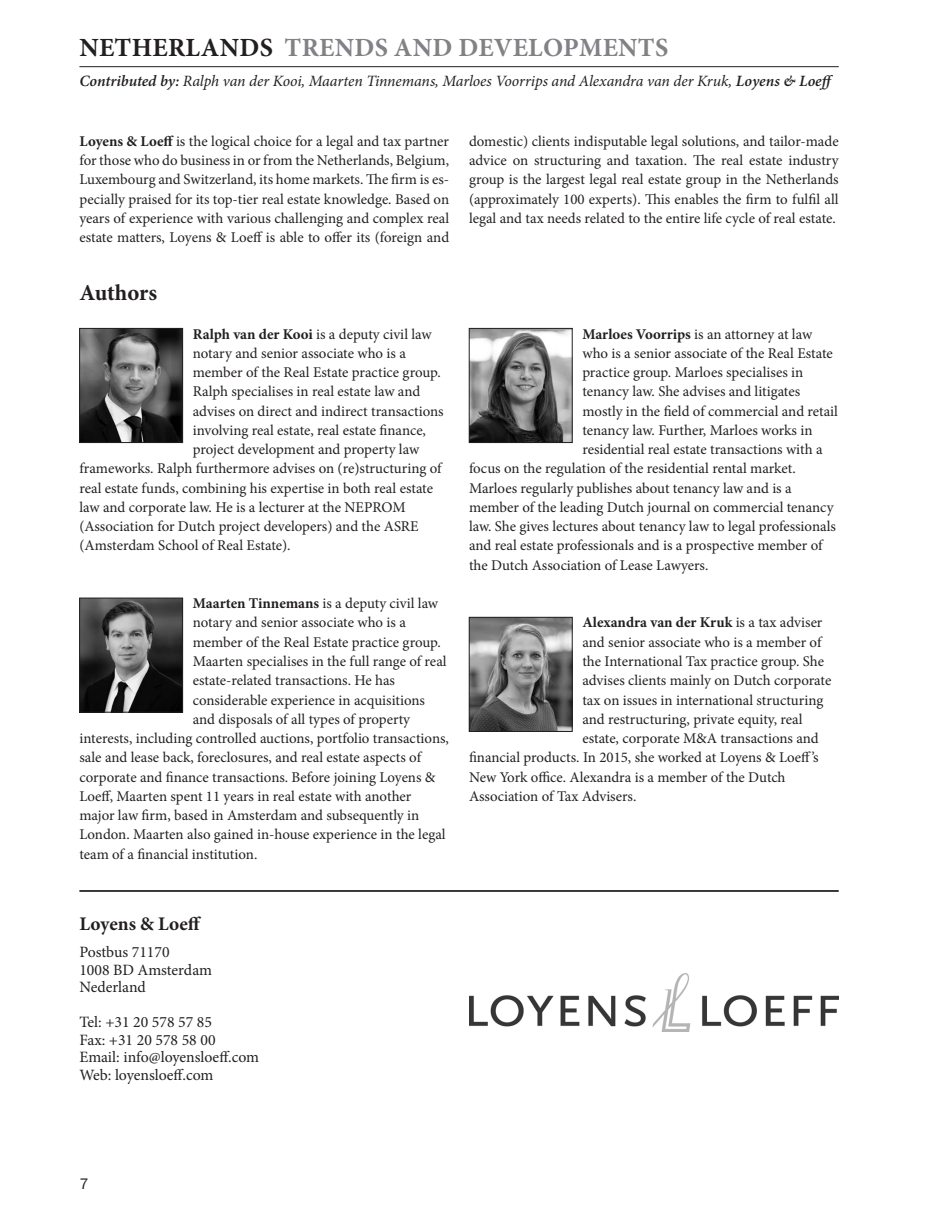
<style>
.page{position:relative;width:938px;height:1221px;background:#fff}
.page>*{position:absolute;margin:0;border:0;box-sizing:border-box;transform-origin:0 0}
.LPG_page_head_L{font:700 26.25px "Minion Pro";letter-spacing:.01em;color:#808285}
.LPG_page_head_L-2{font:700 26.25px "Minion Pro";color:#231f20}
.Authors{font:700 22.75px "Minion Pro";color:#231f20}
.Business_card_head{font:700 19.25px "Minion Pro";color:#231f20}
.Business_card_body{font:15.75px "Minion Pro";color:#231f20}
.LPG_contributedBy{font:italic 15.75px "Minion Pro";letter-spacing:-.005em;color:#231f20}
.t1{font:15.75px "Franklin Gothic URW Boo";color:#231f20}
.Author_paragraph{font:14.88px "Minion Pro";color:#231f20}
.Firm_paragraph{font:14.88px/19.2px "Minion Pro";letter-spacing:-.005em;color:#231f20;text-align:justify}
.Author_paragraph-2{font:700 14.88px "Minion Pro";color:#231f20}
.s1{font-weight:600}
.s2{font-weight:700}
.s3{font-weight:400}
</style>
<div class="page">
<hr style="left:79px;top:66px;width:759px;height:1px;background:#231f20">
<img style="left:81px;top:330px;width:100px;height:111px">
<div style="left:79px;top:328px;width:104px;height:115px;border:1px solid #231f20"></div>
<img style="left:81px;top:599px;width:100px;height:111px">
<div style="left:79px;top:597px;width:104px;height:115px;border:1px solid #231f20"></div>
<img style="left:471px;top:330px;width:99px;height:111px">
<div style="left:469px;top:328px;width:103px;height:115px;border:1px solid #231f20"></div>
<img style="left:471px;top:619px;width:99px;height:110px">
<div style="left:469px;top:617px;width:103px;height:114px;border:1px solid #231f20"></div>
<hr style="left:79px;top:890px;width:759px;height:1px;background:#231f20">
<img style="left:469px;top:973px;width:369px;height:58px">
<p class="LPG_page_head_L-2" style="left:80px;top:29px;width:91px">NETHERLANDS</p>
<p class="LPG_page_head_L" style="left:285px;top:29px;width:385px">Trends and Developments</p>
<p class="LPG_contributedBy" style="left:79px;top:70px;width:757px"><span class="s1">Contributed by:</span> Ralph van der Kooi, Maarten Tinnemans, Marloes Voorrips and Alexandra van der Kruk, <span class="s1">Loyens &amp; Loeff</span></p>
<p class="Firm_paragraph" style="left:79px;top:132px;width:371px"><span class="s2">Loyens &amp; Loeff</span> is the logical choice for a legal and tax partner for those who do business in or from the Netherlands, Belgium, Luxembourg and Switzerland, its home markets. The firm is es&shy;pecially praised for its top-tier real estate knowledge. Based on years of experience with various challenging and complex real estate matters, Loyens &amp; Loeff is able to offer its (foreign and</p>
<p class="Firm_paragraph" style="left:469px;top:132px;width:371px">domestic) clients indisputable legal solutions, and tailor-made advice on structuring and taxation. The real estate industry group is the largest legal real estate group in the Netherlands (approximately 100 experts). This enables the firm to fulfil all legal and tax needs related to the entire life cycle of real estate.</p>
<p class="Authors" style="left:79px;top:277px;width:79px">Authors</p>
<p class="Author_paragraph" style="left:193px;top:324px;width:240px"><span class="s2">Ralph van der Kooi</span> is a deputy civil law</p>
<p class="Author_paragraph" style="left:193px;top:343px;width:215px">notary and senior associate who is a</p>
<p class="Author_paragraph" style="left:193px;top:362px;width:250px">member of the Real Estate practice group.</p>
<p class="Author_paragraph" style="left:193px;top:381px;width:229px">Ralph specialises in real estate law and</p>
<p class="Author_paragraph" style="left:193px;top:401px;width:252px">advises on direct and indirect transactions</p>
<p class="Author_paragraph" style="left:193px;top:420px;width:235px">involving real estate, real estate finance,</p>
<p class="Author_paragraph" style="left:193px;top:439px;width:228px">project development and property law</p>
<p class="Author_paragraph" style="left:79px;top:458px;width:364px">frameworks. Ralph furthermore advises on (re)structuring of</p>
<p class="Author_paragraph" style="left:79px;top:478px;width:355px">real estate funds, combining his expertise in both real estate</p>
<p class="Author_paragraph" style="left:79px;top:497px;width:328px">law and corporate law. He is a lecturer at the NEPROM</p>
<p class="Author_paragraph" style="left:79px;top:516px;width:341px">(Association for Dutch project developers) and the ASRE</p>
<p class="Author_paragraph" style="left:79px;top:535px;width:213px">(Amsterdam School of Real Estate).</p>
<p class="Author_paragraph" style="left:582px;top:324px;width:231px"><span class="s2">Marloes Voorrips</span> is an attorney at law</p>
<p class="Author_paragraph" style="left:582px;top:343px;width:252px">who is a senior associate of the Real Estate</p>
<p class="Author_paragraph" style="left:582px;top:362px;width:222px">practice group. Marloes specialises in</p>
<p class="Author_paragraph" style="left:582px;top:381px;width:219px">tenancy law. She advises and litigates</p>
<p class="Author_paragraph" style="left:582px;top:401px;width:257px">mostly in the field of commercial and retail</p>
<p class="Author_paragraph" style="left:582px;top:420px;width:232px">tenancy law. Further, Marloes works in</p>
<p class="Author_paragraph" style="left:582px;top:439px;width:242px">residential real estate transactions with a</p>
<p class="Author_paragraph" style="left:469px;top:458px;width:328px">focus on the regulation of the residential rental market.</p>
<p class="Author_paragraph" style="left:469px;top:478px;width:324px">Marloes regularly publishes about tenancy law and is a</p>
<p class="Author_paragraph" style="left:469px;top:497px;width:366px">member of the leading Dutch journal on commercial tenancy</p>
<p class="Author_paragraph" style="left:469px;top:516px;width:368px">law. She gives lectures about tenancy law to legal professionals</p>
<p class="Author_paragraph" style="left:469px;top:535px;width:355px">and real estate professionals and is a prospective member of</p>
<p class="Author_paragraph" style="left:469px;top:555px;width:241px">the Dutch Association of Lease Lawyers.</p>
<p class="Author_paragraph" style="left:193px;top:593px;width:247px"><span class="s2">Maarten Tinnemans</span> is a deputy civil law</p>
<p class="Author_paragraph" style="left:193px;top:612px;width:215px">notary and senior associate who is a</p>
<p class="Author_paragraph" style="left:193px;top:632px;width:250px">member of the Real Estate practice group.</p>
<p class="Author_paragraph" style="left:193px;top:651px;width:255px">Maarten specialises in the full range of real</p>
<p class="Author_paragraph" style="left:193px;top:670px;width:204px">estate-related transactions. He has</p>
<p class="Author_paragraph" style="left:193px;top:689px;width:234px">considerable experience in acquisitions</p>
<p class="Author_paragraph" style="left:193px;top:709px;width:219px">and disposals of all types of property</p>
<p class="Author_paragraph" style="left:79px;top:728px;width:371px">interests, including controlled auctions, portfolio transactions,</p>
<p class="Author_paragraph" style="left:79px;top:747px;width:343px">sale and lease back, foreclosures, and real estate aspects of</p>
<p class="Author_paragraph" style="left:79px;top:766px;width:357px">corporate and finance transactions. Before joining Loyens &amp;</p>
<p class="Author_paragraph" style="left:79px;top:786px;width:333px">Loeff, Maarten spent 11 years in real estate with another</p>
<p class="Author_paragraph" style="left:79px;top:805px;width:341px">major law firm, based in Amsterdam and subsequently in</p>
<p class="Author_paragraph" style="left:79px;top:824px;width:368px">London. Maarten also gained in-house experience in the legal</p>
<p class="Author_paragraph" style="left:79px;top:843px;width:179px">team of a financial institution.</p>
<p class="Author_paragraph-2" style="left:582px;top:612px;width:242px">Alexandra van der Kruk <span class="s3">is a tax adviser</span></p>
<p class="Author_paragraph" style="left:582px;top:632px;width:240px">and senior associate who is a member of</p>
<p class="Author_paragraph" style="left:582px;top:651px;width:243px">the International Tax practice group. She</p>
<p class="Author_paragraph" style="left:582px;top:670px;width:250px">advises clients mainly on Dutch corporate</p>
<p class="Author_paragraph" style="left:582px;top:689px;width:242px">tax on issues in international structuring</p>
<p class="Author_paragraph" style="left:582px;top:709px;width:222px">and restructuring, private equity, real</p>
<p class="Author_paragraph" style="left:582px;top:728px;width:238px">estate, corporate M&amp;A transactions and</p>
<p class="Author_paragraph" style="left:469px;top:747px;width:351px">financial products. In 2015, she worked at Loyens &amp; Loeff’s</p>
<p class="Author_paragraph" style="left:469px;top:766px;width:318px">New York office. Alexandra is a member of the Dutch</p>
<p class="Author_paragraph" style="left:469px;top:786px;width:169px">Association of Tax Advisers.</p>
<p class="Business_card_head" style="left:79px;top:910px;width:123px">Loyens &amp; Loeff</p>
<p class="Business_card_body" style="left:79px;top:941px;width:92px">Postbus 71170</p>
<p class="Business_card_body" style="left:79px;top:959px;width:134px">1008 BD Amsterdam</p>
<p class="Business_card_body" style="left:79px;top:976px;width:68px">Nederland</p>
<p class="Business_card_body" style="left:79px;top:1011px;width:134px">Tel: +31 20 578 57 85</p>
<p class="Business_card_body" style="left:79px;top:1029px;width:138px">Fax: +31 20 578 58 00</p>
<p class="Business_card_body" style="left:79px;top:1046px;width:181px">Email: info@loyensloeff.com</p>
<p class="Business_card_body" style="left:79px;top:1064px;width:135px">Web: loyensloeff.com</p>
<p class="t1" style="left:79px;top:1174px;width:11px">7</p>
</div>
